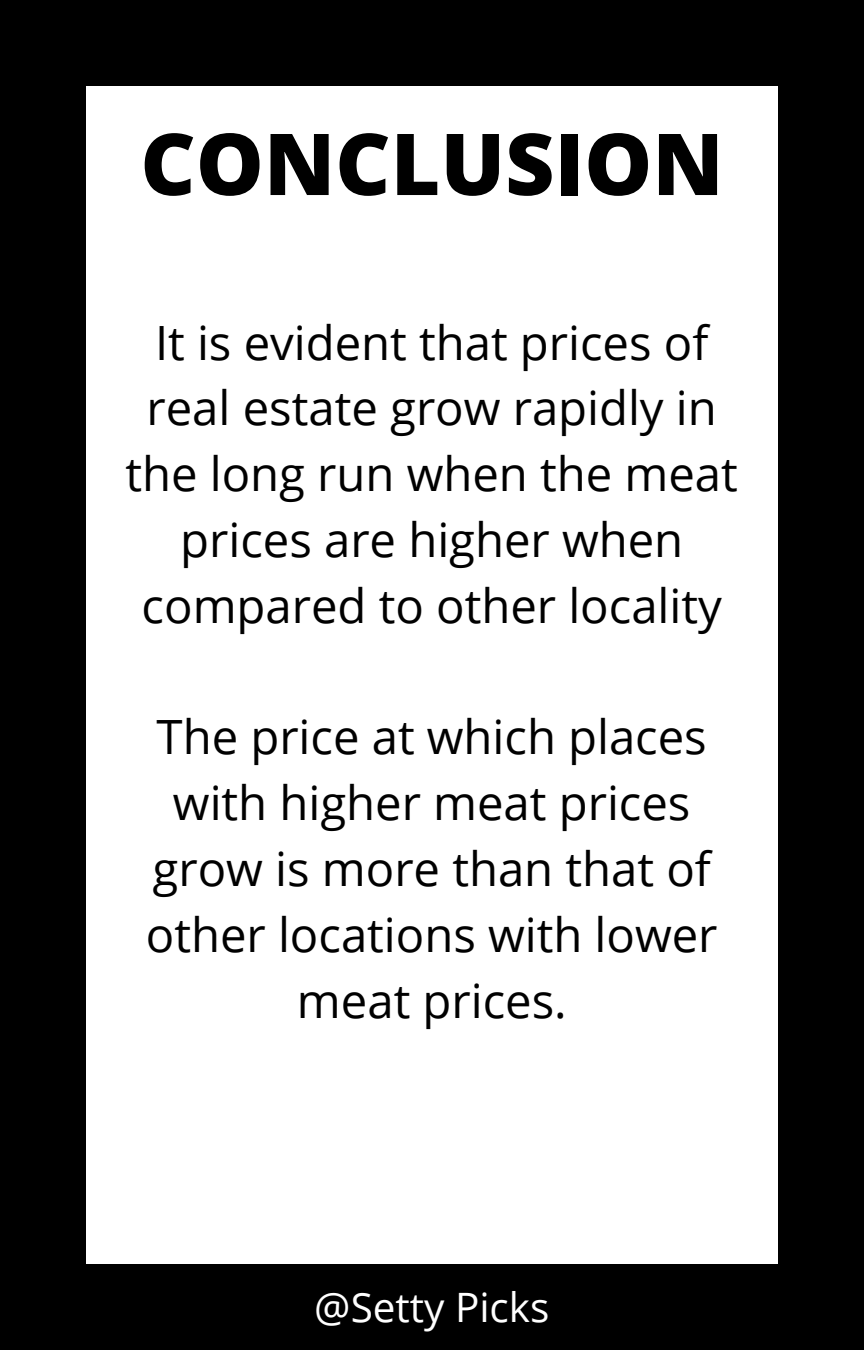
<style>
.page{position:relative;width:864px;height:1350px;background:#000}
.page>*{position:absolute;margin:0;border:0;box-sizing:border-box;transform-origin:0 0}
.t1{font:800 85.5px "Open Sans";color:#000}
.t2{font:47.25px/65.7px "Open Sans";color:#000;text-align:center}
.t3{font:40.5px "Open Sans";color:#fff}
</style>
<div class="page">
<div style="left:86px;top:86px;width:692px;height:1178px;background:#fff"></div>
<p class="t1" style="left:140px;top:104px;width:585px">CONCLUSION</p>
<p class="t2" style="left:125px;top:308px;width:614px">It is evident that prices of real estate grow rapidly in the long run when the meat prices are higher when compared to other locality</p>
<p class="t2" style="left:146px;top:703px;width:573px">The price at which places with higher meat prices grow is more than that of other locations with lower meat prices.</p>
<p class="t3" style="left:314px;top:1278px;width:237px">@Setty Picks</p>
</div>
